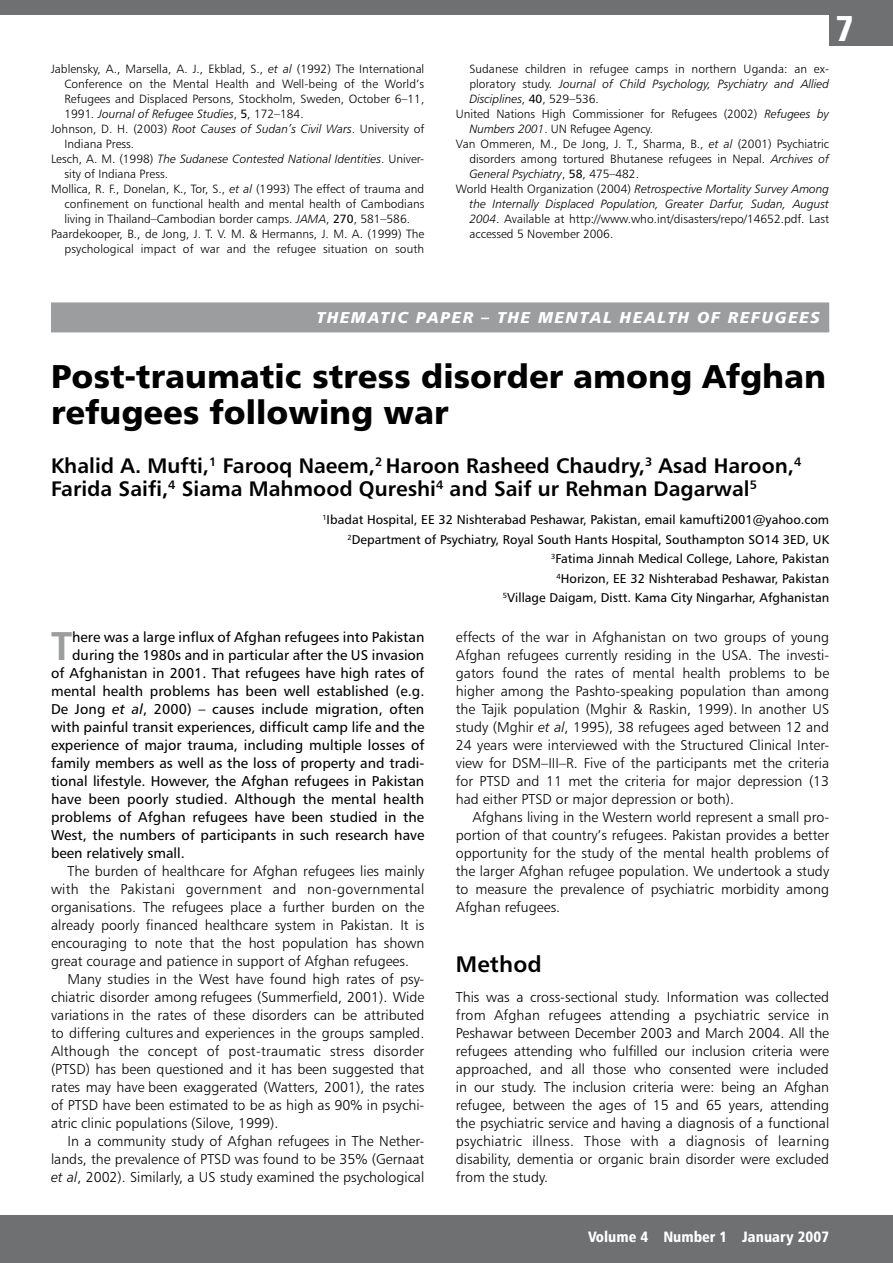
<style>
.page{position:relative;width:893px;height:1263px;background:#fff}
.page>*{position:absolute;margin:0;border:0;box-sizing:border-box;transform-origin:0 0}
.t1{font:40.2px "Humanist 777 BT Bold B";color:#9b9d9e}
.t2{font:33px/36px "Humanist 777 BT Black B";color:#000}
.t3{font:22.5px "Humanist 777 BT Bold B";letter-spacing:.01em;color:#000}
.t4{font:21px/22.5px "Humanist 777 BT Bold B";color:#000}
.t5{font:15.75px "Humanist 777 BT Black Italic B";letter-spacing:.1em;color:#fff}
.t6{font:15px "Humanist 777 BT Black Condensed B";color:#fff}
.t7{font:14.25px/18px "Humanist 777 BT Light B";color:#000;text-align:justify}
.t8{font:14.25px "Humanist 777 BT Roman B";color:#000}
.t9{font:12.75px/19.5px "Humanist 777 BT Roman B";color:#000;text-align:right}
.t10{font:12px/15px "Humanist 777 BT Light B";color:#000}
.t11{font:12px/15px "Humanist 777 BT Light Italic B";color:#000}
.s1{font-family:"Humanist 777 BT Light Italic B"}
.s2{font-family:"Humanist 777 BT Light B"}
.s3{font-family:"Humanist 777 BT Roman B"}
.s4{font-family:"Humanist 777 BT Italic B"}
</style>
<div class="page">
<div style="left:0;top:1215px;width:893px;height:48px;background:#6e7071"></div>
<div style="left:829px;top:0;width:64px;height:46px;background:#6e7071"></div>
<div style="left:0;top:0;width:893px;height:15px;background:#6e7071"></div>
<div style="left:51px;top:302px;width:778px;height:30px;background:#9b9d9e"></div>
<p class="t10" style="left:65px;top:61px;width:361px;text-align:justify;text-indent:-13px">Jablensky, A., Marsella, A. J., Ekblad, S., <span class="s1">et al</span> (1992) The International Conference on the Mental Health and Well-being of the World’s Refugees and Displaced Persons, Stockholm, Sweden, October 6–11,</p>
<p class="t11" style="left:65px;top:106px;width:241px"><span class="s2">1991</span>. Journal of Refugee Studies<span class="s2">,</span> <span class="s3">5</span><span class="s2">, 172–184.</span></p>
<p class="t10" style="left:65px;top:121px;width:361px;text-indent:-14px">Johnson, D. H. (2003) <span class="s1">Root Causes of Sudan’s Civil Wars</span>. University of<br>Indiana Press.</p>
<p class="t11" style="left:51px;top:151px;width:375px"><span class="s2">Lesch, A. M. (1998)</span> The Sudanese Contested National Identities<span class="s2">. Univer-</span></p>
<p class="t10" style="left:65px;top:166px;width:105px">sity of Indiana Press.</p>
<p class="t10" style="left:51px;top:181px;width:375px">Mollica, R. F., Donelan, K., Tor, S., <span class="s1">et al</span> (1993) The effect of trauma and</p>
<p class="t10" style="left:65px;top:196px;width:361px">confinement on functional health and mental health of Cambodians</p>
<p class="t10" style="left:65px;top:211px;width:347px">living in Thailand–Cambodian border camps. <span class="s1">JAMA</span>, <span class="s3">270</span>, 581–586.</p>
<p class="t10" style="left:51px;top:226px;width:375px">Paardekooper, B., de Jong, J. T. V. M. &amp; Hermanns, J. M. A. (1999) The</p>
<p class="t10" style="left:65px;top:241px;width:361px">psychological impact of war and the refugee situation on south</p>
<p class="t10" style="left:469px;top:61px;width:361px">Sudanese children in refugee camps in northern Uganda: an ex-</p>
<p class="t11" style="left:469px;top:76px;width:361px"><span class="s2">ploratory study.</span> Journal of Child Psychology, Psychiatry and Allied<br>Disciplines<span class="s2">,</span> <span class="s3">40</span><span class="s2">, 529–536.</span></p>
<p class="t10" style="left:456px;top:106px;width:375px">United Nations High Commissioner for Refugees (2002) <span class="s1">Refugees by</span></p>
<p class="t10" style="left:469px;top:121px;width:185px"><span class="s1">Numbers 2001</span>. UN Refugee Agency.</p>
<p class="t10" style="left:456px;top:136px;width:375px">Van Ommeren, M., De Jong, J. T., Sharma, B., <span class="s1">et al</span> (2001) Psychiatric</p>
<p class="t10" style="left:469px;top:151px;width:361px">disorders among tortured Bhutanese refugees in Nepal. <span class="s1">Archives of</span></p>
<p class="t11" style="left:469px;top:166px;width:171px">General Psychiatry<span class="s2">,</span> <span class="s3">58</span><span class="s2">, 475–482.</span></p>
<p class="t11" style="left:456px;top:181px;width:375px"><span class="s2">World Health Organization (2004)</span> Retrospective Mortality Survey Among</p>
<p class="t11" style="left:469px;top:196px;width:361px">the Internally Displaced Population, Greater Darfur, Sudan, August</p>
<p class="t10" style="left:469px;top:211px;width:361px"><span class="s1">2004</span>. Available at http://www.who.int/disasters/repo/14652.pdf. Last accessed 5 November 2006.</p>
<p class="t5" style="left:317px;top:307px;width:505px">THEMATIC PAPER – THE MENTAL HEALTH OF REFUGEES</p>
<h2 class="t2" style="left:51px;top:357px;width:776px">Post-traumatic stress disorder among Afghan refugees following war</h2>
<h3 class="t4" style="left:51px;top:454px;width:752px">Khalid A. Mufti,<sup>1</sup> Farooq Naeem,<sup>2</sup> Haroon Rasheed Chaudry,<sup>3</sup> Asad Haroon,<sup>4<br></sup>Farida Saifi,<sup>4</sup> Siama Mahmood Qureshi<sup>4</sup> and Saif ur Rehman Dagarwal<sup>5</sup></h3>
<p class="t9" style="left:322px;top:510px;width:508px"><sup>1</sup>Ibadat Hospital, EE 32 Nishterabad Peshawar, Pakistan, email kamufti2001@yahoo.com <sup>2</sup>Department of Psychiatry, Royal South Hants Hospital, Southampton SO14 3ED, UK <sup>3</sup>Fatima Jinnah Medical College, Lahore, Pakistan<br><sup>4</sup>Horizon, EE 32 Nishterabad Peshawar, Pakistan<br><sup>5</sup>Village Daigam, Distt. Kama City Ningarhar, Afghanistan</p>
<h1 class="t1" style="left:51px;top:621px;width:23px">T</h1>
<p class="t8" style="left:72px;top:628px;width:354px">here was a large influx of Afghan refugees into Pakistan</p>
<p class="t7" style="left:456px;top:627px;width:375px">effects of the war in Afghanistan on two groups of young Afghan refugees currently residing in the USA. The investi&shy;gators found the rates of mental health problems to be higher among the Pashto-speaking population than among the Tajik population (Mghir &amp; Raskin, 1999). In another US study (Mghir <span class="s1">et al</span>, 1995), 38 refugees aged between 12 and 24 years were interviewed with the Structured Clinical Inter&shy;view for DSM–III–R. Five of the participants met the criteria for PTSD and 11 met the criteria for major depression (13 had either PTSD or major depression or both).</p>
<p class="t7" style="left:456px;top:807px;width:375px;text-indent:16px">Afghans living in the Western world represent a small pro&shy;portion of that country’s refugees. Pakistan provides a better opportunity for the study of the mental health problems of the larger Afghan refugee population. We undertook a study to measure the prevalence of psychiatric morbidity among Afghan refugees.</p>
<p class="t8" style="left:72px;top:646px;width:354px">during the 1980s and in particular after the US invasion</p>
<p class="t8" style="left:51px;top:664px;width:375px">of Afghanistan in 2001. That refugees have high rates of</p>
<p class="t8" style="left:51px;top:682px;width:375px">mental health problems has been well established (e.g.</p>
<p class="t8" style="left:51px;top:700px;width:375px">De Jong <span class="s4">et al</span>, 2000) – causes include migration, often</p>
<p class="t8" style="left:51px;top:718px;width:375px">with painful transit experiences, difficult camp life and the</p>
<p class="t8" style="left:51px;top:736px;width:375px">experience of major trauma, including multiple losses of</p>
<p class="t8" style="left:51px;top:754px;width:375px">family members as well as the loss of property and tradi-</p>
<p class="t8" style="left:51px;top:772px;width:375px">tional lifestyle. However, the Afghan refugees in Pakistan</p>
<p class="t8" style="left:51px;top:790px;width:375px">have been poorly studied. Although the mental health</p>
<p class="t8" style="left:51px;top:808px;width:375px">problems of Afghan refugees have been studied in the</p>
<p class="t8" style="left:51px;top:826px;width:375px">West, the numbers of participants in such research have</p>
<p class="t8" style="left:51px;top:844px;width:135px">been relatively small.</p>
<p class="t7" style="left:51px;top:862px;width:375px;text-indent:17px">The burden of healthcare for Afghan refugees lies mainly with the Pakistani government and non-governmental organis-ations. The refugees place a further burden on the already poorly financed healthcare system in Pakistan. It is encouraging to note that the host population has shown great courage and patience in support of Afghan refugees.</p>
<p class="t7" style="left:51px;top:970px;width:375px;text-indent:16px">Many studies in the West have found high rates of psy&shy;chiatric disorder among refugees (Summerfield, 2001). Wide variations in the rates of these disorders can be attributed to differing cultures and experiences in the groups sampled.<br>Although the concept of post-traumatic stress disorder (PTSD) has been questioned and it has been suggested that rates may have been exaggerated (Watters, 2001), the rates of PTSD have been estimated to be as high as 90% in psychi&shy;atric clinic populations (Silove, 1999).</p>
<p class="t7" style="left:51px;top:1132px;width:375px;text-indent:16px">In a community study of Afghan refugees in The Nether&shy;lands, the prevalence of PTSD was found to be 35% (Gernaat <span class="s1">et al</span>, 2002). Similarly, a US study examined the psycho-logical</p>
<h3 class="t3" style="left:456px;top:950px;width:88px">Method</h3>
<p class="t7" style="left:456px;top:987px;width:375px">This was a cross-sectional study. Information was collected from Afghan refugees attending a psychiatric service in Peshawar between December 2003 and March 2004. All the refugees attending who fulfilled our inclusion criteria were approached, and all those who consented were included in our study. The inclusion criteria were: being an Afghan refugee, between the ages of 15 and 65 years, attending the psychiatric service and having a diagnosis of a functional psychiatric illness. Those with a diagnosis of learning disability, dementia or organic brain disorder were excluded from the study.</p>
<p class="t6" style="left:588px;top:1227px;width:243px">Volume 4 Number 1 January 2007</p>
</div>
